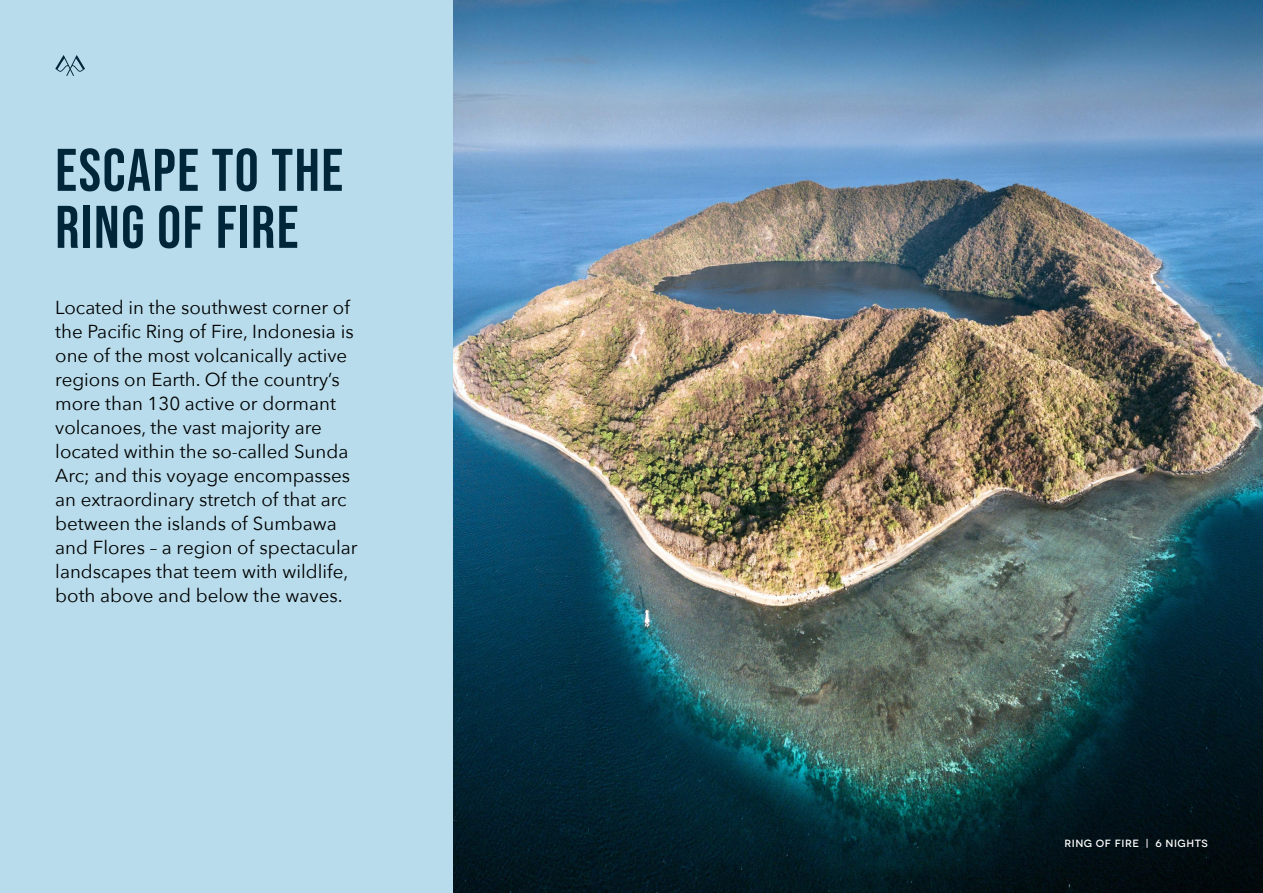
<style>
.page{position:relative;width:1263px;height:893px;background:#fff}
.page>*{position:absolute;margin:0;border:0;box-sizing:border-box;transform-origin:0 0}
.t1{font:60px/57px "Bebas Neue";letter-spacing:.025em;color:#00263a}
.t2{font:18.75px/24px "Avenir Next";color:#000}
.t3{font:500 10.5px "Novecentowide";letter-spacing:.05em;color:#fff}
</style>
<div class="page">
<div style="left:0;top:0;width:454px;height:893px;background:#b8dceb"></div>
<img style="left:454px;top:0;width:809px;height:893px">
<svg style="left:55px;top:55px;width:30px;height:21px"></svg>
<h1 class="t1" style="left:55px;top:141px;width:289px">ESCAPE TO THE<br>RING OF FIRE</h1>
<p class="t2" style="left:55px;top:295px;width:304px">Located in the southwest corner of the Pacific Ring of Fire, Indonesia is one of the most volcanically active regions on Earth. Of the country’s more than 130 active or dormant volcanoes, the vast majority are located within the so-called Sunda Arc; and this voyage encompasses an extraordinary stretch of that arc between the islands of Sumbawa and Flores – a region of spectacular landscapes that teem with wildlife, both above and below the waves.</p>
<p class="t3" style="left:1064px;top:837px;width:145px">RING OF FIRE | 6 NIGHTS</p>
</div>
